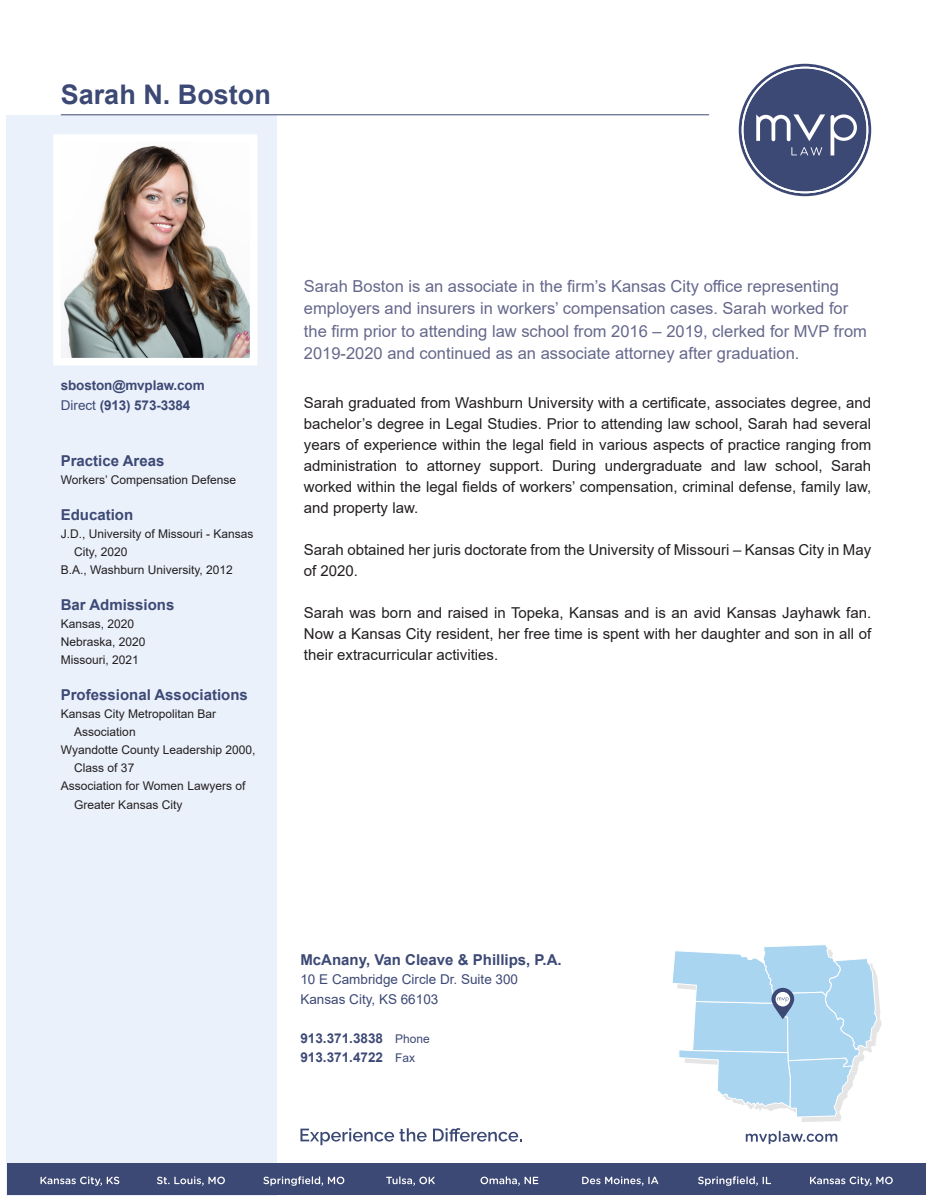
<style>
.page{position:relative;width:932px;height:1202px;background:#fff}
.page>*{position:absolute;margin:0;border:0;box-sizing:border-box;transform-origin:0 0}
.t1{font:700 27px "Arial";color:#3d4975}
.t2{font:16.5px/22.5px "Arial";color:#66688c}
.t3{font:15px/21px "Arial";color:#231f20;text-align:justify}
.t4{font:700 15px "Arial";color:#3d4975}
.t5{font:700 13.5px "Arial";letter-spacing:-.01em;color:#3d4975}
.t6{font:13.5px "Arial";color:#3d4975}
.t7{font:12px/18px "Arial";color:#231f20}
.s1{font-weight:400}
.s2{font-weight:400;font-size:12px}
</style>
<div class="page">
<svg style="left:738px;top:64px;width:133px;height:132px"></svg>
<div style="left:7px;top:115px;width:270px;height:1080px;background:#eaf1fb"></div>
<hr style="left:61px;top:114px;width:648px;height:1px;background:#3d4975">
<div style="left:7px;top:1163px;width:918px;height:32px;background:#3d4975"></div>
<svg style="left:40px;top:1176px;width:79px;height:9px"></svg>
<svg style="left:810px;top:1176px;width:82px;height:9px"></svg>
<svg style="left:157px;top:1176px;width:68px;height:9px"></svg>
<svg style="left:698px;top:1176px;width:73px;height:9px"></svg>
<svg style="left:582px;top:1176px;width:76px;height:9px"></svg>
<svg style="left:480px;top:1176px;width:58px;height:9px"></svg>
<svg style="left:386px;top:1176px;width:48px;height:9px"></svg>
<svg style="left:263px;top:1176px;width:81px;height:9px"></svg>
<svg style="left:300px;top:1128px;width:126px;height:17px"></svg>
<svg style="left:433px;top:1128px;width:88px;height:13px"></svg>
<svg style="left:745px;top:1130px;width:92px;height:14px"></svg>
<img style="left:53px;top:134px;width:204px;height:231px">
<svg style="left:672px;top:945px;width:209px;height:177px"></svg>
<p class="t1" style="left:61px;top:75px;width:212px">Sarah N. Boston</p>
<p class="t5" style="left:61px;top:376px;width:145px">sboston@mvplaw.com</p>
<p class="t5" style="left:61px;top:395px;width:131px"><span class="s1">Direct</span> (913) 573-3384</p>
<p class="t4" style="left:61px;top:450px;width:105px">Practice Areas</p>
<p class="t7" style="left:61px;top:471px;width:177px">Workers’ Compensation Defense</p>
<p class="t4" style="left:61px;top:504px;width:74px">Education</p>
<p class="t7" style="left:74px;top:525px;width:181px;text-indent:-14px">J.D., University of Missouri - Kansas<br>City, 2020</p>
<p class="t7" style="left:61px;top:561px;width:174px">B.A., Washburn University, 2012</p>
<p class="t4" style="left:61px;top:594px;width:115px">Bar Admissions</p>
<p class="t7" style="left:61px;top:615px;width:75px">Kansas, 2020</p>
<p class="t7" style="left:61px;top:633px;width:86px">Nebraska, 2020</p>
<p class="t7" style="left:61px;top:651px;width:80px">Missouri, 2021</p>
<p class="t4" style="left:61px;top:684px;width:189px">Professional Associations</p>
<p class="t7" style="left:74px;top:705px;width:143px;text-indent:-14px">Kansas City Metropolitan Bar<br>Association</p>
<p class="t7" style="left:74px;top:741px;width:183px;text-indent:-14px">Wyandotte County Leadership 2000,<br>Class of 37</p>
<p class="t7" style="left:74px;top:777px;width:173px;text-indent:-14px">Association for Women Lawyers of<br>Greater Kansas City</p>
<p class="t2" style="left:304px;top:274px;width:564px">Sarah Boston is an associate in the firm’s Kansas City office representing employers and insurers in workers’ compensation cases. Sarah worked for the firm prior to attending law school from 2016 – 2019, clerked for MVP from 2019-2020 and continued as an associate attorney after graduation.</p>
<p class="t3" style="left:304px;top:392px;width:569px">Sarah graduated from Washburn University with a certificate, associates degree, and bachelor’s degree in Legal Studies. Prior to attending law school, Sarah had several years of experience within the legal field in various aspects of practice ranging from administration to attorney support. During undergraduate and law school, Sarah worked within the legal fields of workers’ compensation, criminal defense, family law, and property law.</p>
<p class="t3" style="left:304px;top:539px;width:568px">Sarah obtained her juris doctorate from the University of Missouri – Kansas City in May of 2020.</p>
<p class="t3" style="left:304px;top:602px;width:569px">Sarah was born and raised in Topeka, Kansas and is an avid Kansas Jayhawk fan.<br>Now a Kansas City resident, her free time is spent with her daughter and son in all of their extracurricular activities.</p>
<p class="t4" style="left:300px;top:948px;width:263px">McAnany, Van Cleave &amp; Phillips, P.A.</p>
<p class="t6" style="left:300px;top:970px;width:219px">10 E Cambridge Circle Dr. Suite 300</p>
<p class="t6" style="left:300px;top:989px;width:139px">Kansas City, KS 66103</p>
<p class="t5" style="left:300px;top:1028px;width:131px">913.371.3838 <span class="s2">Phone</span></p>
<p class="t5" style="left:300px;top:1047px;width:116px">913.371.4722 <span class="s2">Fax</span></p>
</div>
